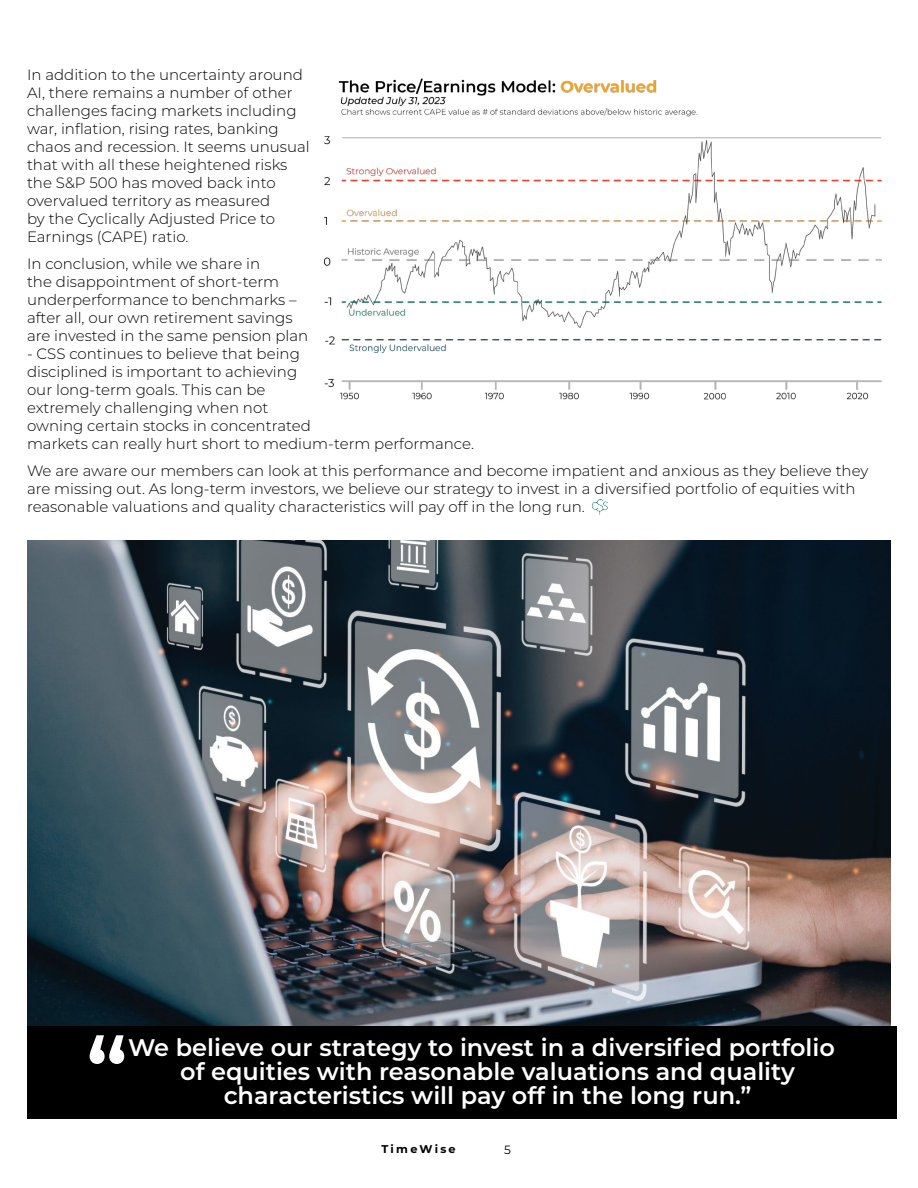
<style>
.page{position:relative;width:918px;height:1188px;background:#fff}
.page>*{position:absolute;margin:0;border:0;box-sizing:border-box;transform-origin:0 0}
.t1{font:600 92.55px "Montserrat";color:#fff}
.t2{font:600 24px/24px "Montserrat";color:#fff;text-align:center}
.t3{font:300 15px/18px "Montserrat";color:#000}
.t4{font:12px "Montserrat";color:#000}
.t5{font:700 11.25px "Montserrat";letter-spacing:.2em;color:#000}
</style>
<div class="page">
<img style="left:27px;top:541px;width:864px;height:486px">
<div style="left:27px;top:1027px;width:870px;height:92px;background:#000"></div>
<img style="left:323px;top:78px;width:559px;height:322px">
<img style="left:591px;top:500px;width:17px;height:15px">
<p class="t3" style="left:27px;top:65px;width:284px">In addition to the uncertainty around AI, there remains a number of other challenges facing markets including war, inflation, rising rates, banking chaos and recession. It seems unusual that with all these heightened risks the S&amp;P 500 has moved back into overvalued territory as measured<br>by the Cyclically Adjusted Price to Earnings (CAPE) ratio.</p>
<p class="t3" style="left:27px;top:254px;width:283px">In conclusion, while we share in<br>the disappointment of short-term underperformance to benchmarks – after all, our own retirement savings are invested in the same pension plan</p>
<p class="t3" style="left:27px;top:344px;width:449px">- CSS continues to believe that being<br>disciplined is important to achieving<br>our long-term goals. This can be<br>extremely challenging when not<br>owning certain stocks in concentrated<br>markets can really hurt short to medium-term performance.</p>
<p class="t3" style="left:27px;top:461px;width:843px">We are aware our members can look at this performance and become impatient and anxious as they believe they are missing out. As long-term investors, we believe our strategy to invest in a diversified portfolio of equities with reasonable valuations and quality characteristics will pay off in the long run.</p>
<h1 class="t1" style="left:86px;top:1006px;width:44px">“</h1>
<h2 class="t2" style="left:128px;top:1034px;width:708px">We believe our strategy to invest in a diversified portfolio of equities with reasonable valuations and quality characteristics will pay off in the long run.”</h2>
<p class="t5" style="left:382px;top:1141px;width:76px">TimeWise</p>
<p class="t4" style="left:504px;top:1142px;width:8px">5</p>
</div>
